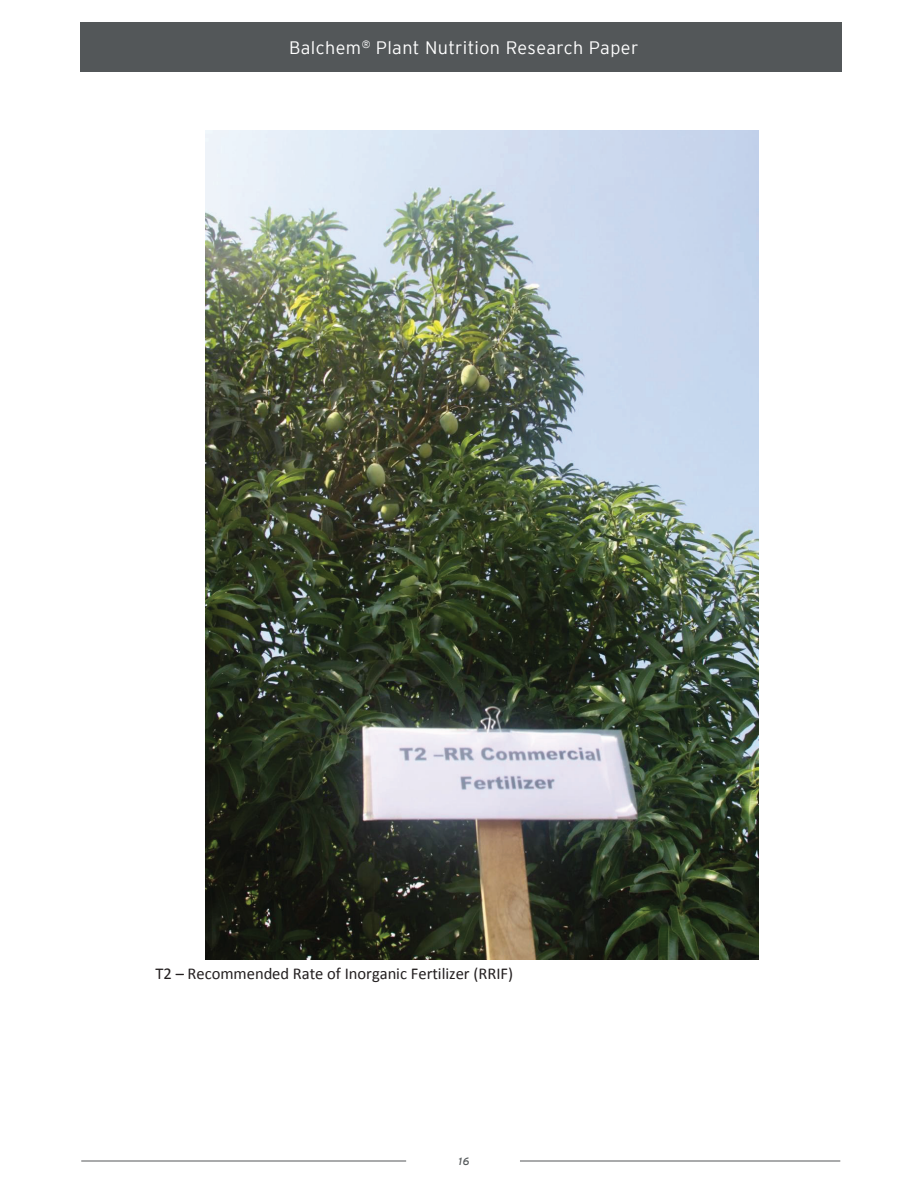
<style>
.page{position:relative;width:918px;height:1188px;background:#fff}
.page>*{position:absolute;margin:0;border:0;box-sizing:border-box;transform-origin:0 0}
.t1{font:300 18px "Interstate";letter-spacing:.02em;color:#fff}
.t2{font:16.5px "Calibri";color:#231f20}
.t3{font:italic 10.5px "Interstate";color:#535759}
</style>
<div class="page">
<img style="left:206px;top:130px;width:553px;height:830px">
<div style="left:80px;top:22px;width:761px;height:50px;background:#535759"></div>
<hr style="left:520px;top:1161px;width:320px;height:1px;background:#555759">
<hr style="left:81px;top:1161px;width:325px;height:1px;background:#555759">
<p class="t1" style="left:289px;top:38px;width:351px">Balchem<sup>®</sup> Plant Nutrition Research Paper</p>
<p class="t2" style="left:155px;top:963px;width:359px">T2 – Recommended Rate of Inorganic Fertilizer (RRIF)</p>
<p class="t3" style="left:459px;top:1155px;width:12px">16</p>
</div>
